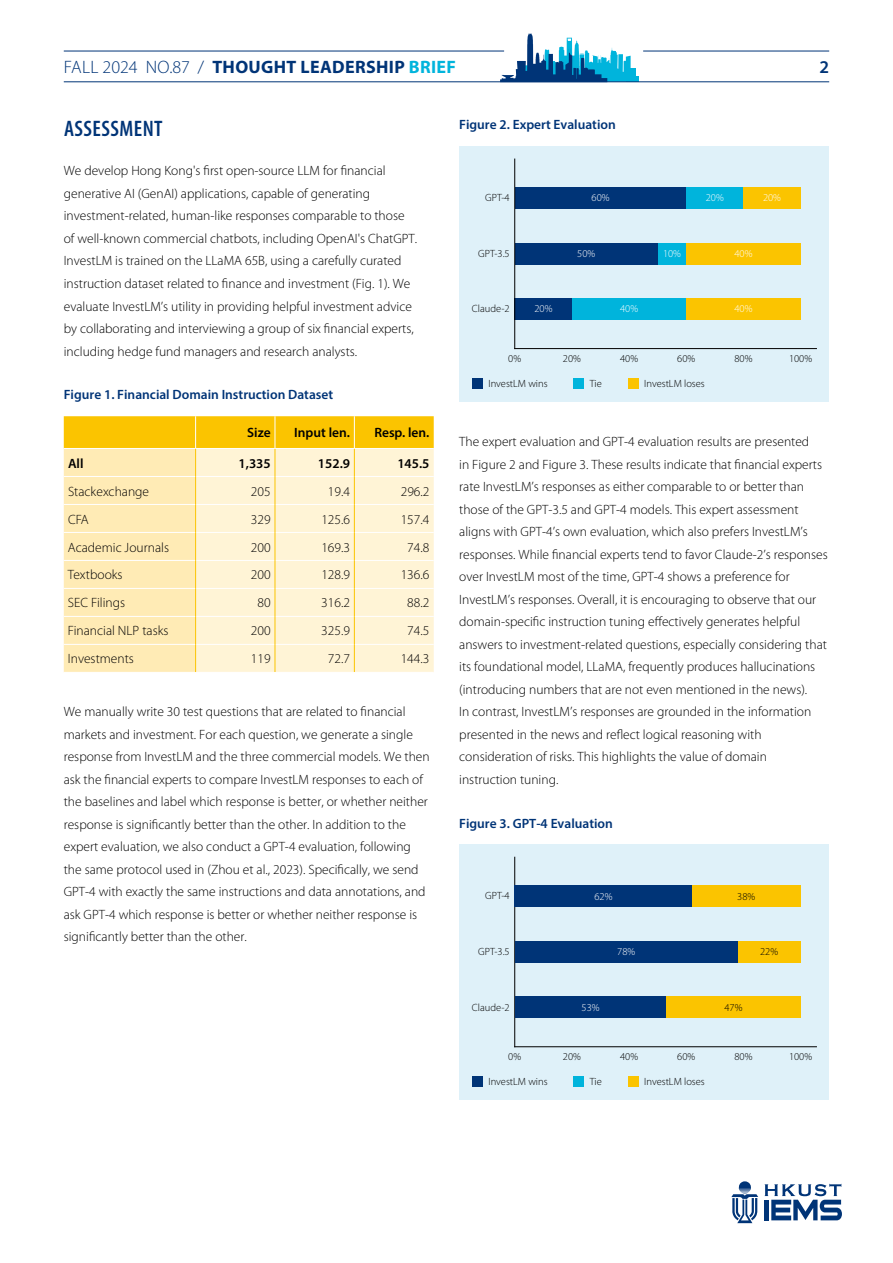
<style>
.page{position:relative;width:893px;height:1263px;background:#fff}
.page>*{position:absolute;margin:0;border:0;box-sizing:border-box;transform-origin:0 0}
.t1{font:600 condensed 22.5px "Myriad Pro";letter-spacing:.02em;color:#003477}
.t2{font:700 18px "Myriad Pro";letter-spacing:.02em;color:#003477}
.t3{font:600 18px "Myriad Pro";color:#003477}
.t4{font:300 13.5px/22.5px "Myriad Pro";color:#000}
.t5{font:600 13.5px "Myriad Pro";color:#003477}
.t6{font:600 13.5px "Myriad Pro";color:#000}
.t7{font:300 10.5px "Myriad Pro";color:#000}
.t8{font:300 10.5px "Myriad Pro";color:#fff}
.s1{font-weight:300}
.s2{color:#00b4dc}
</style>
<div class="page">
<svg style="left:765px;top:1184px;width:77px;height:36px"></svg>
<svg style="left:731px;top:1181px;width:27px;height:42px"></svg>
<hr style="left:64px;top:51px;width:440px;height:1px;background:#003477">
<hr style="left:643px;top:51px;width:186px;height:1px;background:#003477">
<div style="left:626px;top:68px;width:10px;height:14px;background:#00b4dc"></div>
<div style="left:629px;top:76px;width:10px;height:6px;background:#00b4dc"></div>
<svg style="left:500px;top:33px;width:131px;height:48px"></svg>
<hr style="left:64px;top:81px;width:765px;height:1px;background:#003477">
<svg style="left:64px;top:416px;width:370px;height:256px;background:#feebb1"></svg>
<div style="left:459px;top:146px;width:370px;height:255px;background:#dff1f9"></div>
<hr style="left:515px;top:348px;width:301px;height:1px;background:#000">
<div style="left:472px;top:378px;width:10px;height:11px;background:#003477"></div>
<div style="left:573px;top:378px;width:11px;height:11px;background:#00b4dc"></div>
<div style="left:628px;top:378px;width:10px;height:11px;background:#fbc400"></div>
<div style="left:515px;top:299px;width:57px;height:21px;background:#003477"></div>
<div style="left:572px;top:299px;width:114px;height:21px;background:#00b4dc"></div>
<div style="left:686px;top:299px;width:115px;height:21px;background:#fbc400"></div>
<div style="left:515px;top:243px;width:143px;height:21px;background:#003477"></div>
<div style="left:658px;top:243px;width:28px;height:21px;background:#00b4dc"></div>
<div style="left:686px;top:243px;width:115px;height:21px;background:#fbc400"></div>
<div style="left:515px;top:187px;width:171px;height:22px;background:#003477"></div>
<div style="left:686px;top:187px;width:57px;height:22px;background:#00b4dc"></div>
<div style="left:743px;top:187px;width:58px;height:22px;background:#fbc400"></div>
<hr style="left:514px;top:159px;width:1px;height:190px;background:#000">
<div style="left:459px;top:844px;width:370px;height:255px;background:#dff1f9"></div>
<hr style="left:515px;top:1046px;width:301px;height:1px;background:#000">
<hr style="left:514px;top:857px;width:1px;height:190px;background:#000">
<div style="left:472px;top:1076px;width:10px;height:11px;background:#003477"></div>
<div style="left:573px;top:1076px;width:11px;height:11px;background:#00b4dc"></div>
<div style="left:628px;top:1076px;width:10px;height:11px;background:#fbc400"></div>
<div style="left:515px;top:997px;width:151px;height:21px;background:#003477"></div>
<div style="left:666px;top:997px;width:135px;height:21px;background:#fbc400"></div>
<div style="left:515px;top:941px;width:223px;height:21px;background:#003477"></div>
<div style="left:738px;top:941px;width:63px;height:21px;background:#fbc400"></div>
<div style="left:515px;top:885px;width:177px;height:22px;background:#003477"></div>
<div style="left:692px;top:885px;width:109px;height:22px;background:#fbc400"></div>
<h2 class="t2" style="left:64px;top:57px;width:394px"><span class="s1">FALL 2024 NO.87 /</span> THOUGHT LEADERSHIP <span class="s2">BRIEF</span></h2>
<h2 class="t3" style="left:819px;top:56px;width:11px">2</h2>
<h1 class="t1" style="left:64px;top:116px;width:100px">ASSESSMENT</h1>
<p class="t4" style="left:64px;top:160px;width:355px">We develop Hong Kong's first open-source LLM for financial generative AI (GenAI) applications, capable of generating investment-related, human-like responses comparable to those of well-known commercial chatbots, including OpenAI's ChatGPT.<br>InvestLM is trained on the LLaMA 65B, using a carefully curated instruction dataset related to finance and investment (Fig. 1). We evaluate InvestLM’s utility in providing helpful investment advice by collaborating and interviewing a group of six financial experts, including hedge fund managers and research analysts.</p>
<p class="t5" style="left:64px;top:386px;width:271px">Figure 1. Financial Domain Instruction Dataset</p>
<p class="t6" style="left:247px;top:424px;width:25px">Size</p>
<p class="t6" style="left:294px;top:424px;width:57px">Input len.</p>
<p class="t6" style="left:374px;top:424px;width:57px">Resp. len.</p>
<p class="t6" style="left:68px;top:454px;width:17px">All</p>
<p class="t6" style="left:239px;top:454px;width:34px">1,335</p>
<p class="t6" style="left:318px;top:454px;width:34px">152.9</p>
<p class="t6" style="left:397px;top:454px;width:34px">145.5</p>
<p class="t4" style="left:68px;top:480px;width:83px">Stackexchange</p>
<p class="t4" style="left:251px;top:480px;width:21px">205</p>
<p class="t4" style="left:328px;top:480px;width:24px">19.4</p>
<p class="t4" style="left:401px;top:480px;width:30px">296.2</p>
<p class="t4" style="left:68px;top:508px;width:22px">CFA</p>
<p class="t4" style="left:251px;top:508px;width:21px">329</p>
<p class="t4" style="left:321px;top:508px;width:30px">125.6</p>
<p class="t4" style="left:401px;top:508px;width:30px">157.4</p>
<p class="t4" style="left:68px;top:536px;width:103px">Academic Journals</p>
<p class="t4" style="left:251px;top:536px;width:21px">200</p>
<p class="t4" style="left:321px;top:536px;width:30px">169.3</p>
<p class="t4" style="left:407px;top:536px;width:24px">74.8</p>
<p class="t4" style="left:68px;top:564px;width:56px">Textbooks</p>
<p class="t4" style="left:251px;top:564px;width:21px">200</p>
<p class="t4" style="left:321px;top:564px;width:30px">128.9</p>
<p class="t4" style="left:401px;top:564px;width:30px">136.6</p>
<p class="t4" style="left:68px;top:592px;width:59px">SEC Filings</p>
<p class="t4" style="left:257px;top:592px;width:15px">80</p>
<p class="t4" style="left:321px;top:592px;width:30px">316.2</p>
<p class="t4" style="left:407px;top:592px;width:24px">88.2</p>
<p class="t4" style="left:68px;top:620px;width:102px">Financial NLP tasks</p>
<p class="t4" style="left:251px;top:620px;width:21px">200</p>
<p class="t4" style="left:321px;top:620px;width:30px">325.9</p>
<p class="t4" style="left:407px;top:620px;width:24px">74.5</p>
<p class="t4" style="left:68px;top:648px;width:67px">Investments</p>
<p class="t4" style="left:251px;top:648px;width:21px">119</p>
<p class="t4" style="left:328px;top:648px;width:24px">72.7</p>
<p class="t4" style="left:401px;top:648px;width:30px">144.3</p>
<p class="t4" style="left:64px;top:701px;width:367px">We manually write 30 test questions that are related to financial markets and investment. For each question, we generate a single response from InvestLM and the three commercial models. We then ask the financial experts to compare InvestLM responses to each of the baselines and label which response is better, or whether neither response is significantly better than the other. In addition to the expert evaluation, we also conduct a GPT-4 evaluation, following the same protocol used in (Zhou et al., 2023). Specifically, we send GPT-4 with exactly the same instructions and data annotations, and ask GPT-4 which response is better or whether neither response is significantly better than the other.</p>
<p class="t5" style="left:459px;top:116px;width:158px">Figure 2. Expert Evaluation</p>
<p class="t7" style="left:485px;top:192px;width:26px">GPT-4</p>
<p class="t7" style="left:478px;top:248px;width:33px">GPT-3.5</p>
<p class="t8" style="left:592px;top:192px;width:19px">60%</p>
<p class="t8" style="left:706px;top:192px;width:19px">20%</p>
<p class="t8" style="left:763px;top:192px;width:19px">20%</p>
<p class="t8" style="left:577px;top:248px;width:19px">50%</p>
<p class="t8" style="left:663px;top:248px;width:19px">10%</p>
<p class="t8" style="left:734px;top:248px;width:19px">40%</p>
<p class="t7" style="left:472px;top:303px;width:39px">Claude-2</p>
<p class="t8" style="left:534px;top:303px;width:19px">20%</p>
<p class="t8" style="left:620px;top:303px;width:19px">40%</p>
<p class="t8" style="left:734px;top:303px;width:19px">40%</p>
<p class="t7" style="left:508px;top:353px;width:14px">0%</p>
<p class="t7" style="left:563px;top:353px;width:19px">20%</p>
<p class="t7" style="left:620px;top:353px;width:19px">40%</p>
<p class="t7" style="left:677px;top:353px;width:19px">60%</p>
<p class="t7" style="left:734px;top:353px;width:19px">80%</p>
<p class="t7" style="left:789px;top:353px;width:25px">100%</p>
<p class="t7" style="left:488px;top:378px;width:61px">InvestLM wins</p>
<p class="t7" style="left:590px;top:378px;width:14px">Tie</p>
<p class="t7" style="left:644px;top:378px;width:62px">InvestLM loses</p>
<p class="t4" style="left:459px;top:431px;width:370px">The expert evaluation and GPT-4 evaluation results are presented<br>in Figure 2 and Figure 3. These results indicate that financial experts rate InvestLM’s responses as either comparable to or better than those of the GPT-3.5 and GPT-4 models. This expert assessment aligns with GPT-4’s own evaluation, which also prefers InvestLM’s responses. While financial experts tend to favor Claude-2’s responses over InvestLM most of the time, GPT-4 shows a preference for InvestLM’s responses. Overall, it is encouraging to observe that our domain-specific instruction tuning effectively generates helpful answers to investment-related questions, especially considering that its foundational model, LLaMA, frequently produces hallucinations (introducing numbers that are not even mentioned in the news).<br>In contrast, InvestLM’s responses are grounded in the information presented in the news and reflect logical reasoning with consideration of risks. This highlights the value of domain instruction tuning.</p>
<p class="t5" style="left:459px;top:814px;width:155px">Figure 3. GPT-4 Evaluation</p>
<p class="t7" style="left:485px;top:890px;width:26px">GPT-4</p>
<p class="t7" style="left:478px;top:946px;width:33px">GPT-3.5</p>
<p class="t8" style="left:594px;top:890px;width:19px">62%</p>
<p class="t7" style="left:737px;top:890px;width:19px">38%</p>
<p class="t8" style="left:617px;top:946px;width:19px">78%</p>
<p class="t7" style="left:760px;top:946px;width:19px">22%</p>
<p class="t7" style="left:472px;top:1001px;width:39px">Claude-2</p>
<p class="t8" style="left:582px;top:1001px;width:19px">53%</p>
<p class="t7" style="left:724px;top:1001px;width:19px">47%</p>
<p class="t7" style="left:508px;top:1051px;width:14px">0%</p>
<p class="t7" style="left:563px;top:1051px;width:19px">20%</p>
<p class="t7" style="left:620px;top:1051px;width:19px">40%</p>
<p class="t7" style="left:677px;top:1051px;width:19px">60%</p>
<p class="t7" style="left:734px;top:1051px;width:19px">80%</p>
<p class="t7" style="left:789px;top:1051px;width:25px">100%</p>
<p class="t7" style="left:488px;top:1076px;width:61px">InvestLM wins</p>
<p class="t7" style="left:590px;top:1076px;width:14px">Tie</p>
<p class="t7" style="left:644px;top:1076px;width:62px">InvestLM loses</p>
</div>
